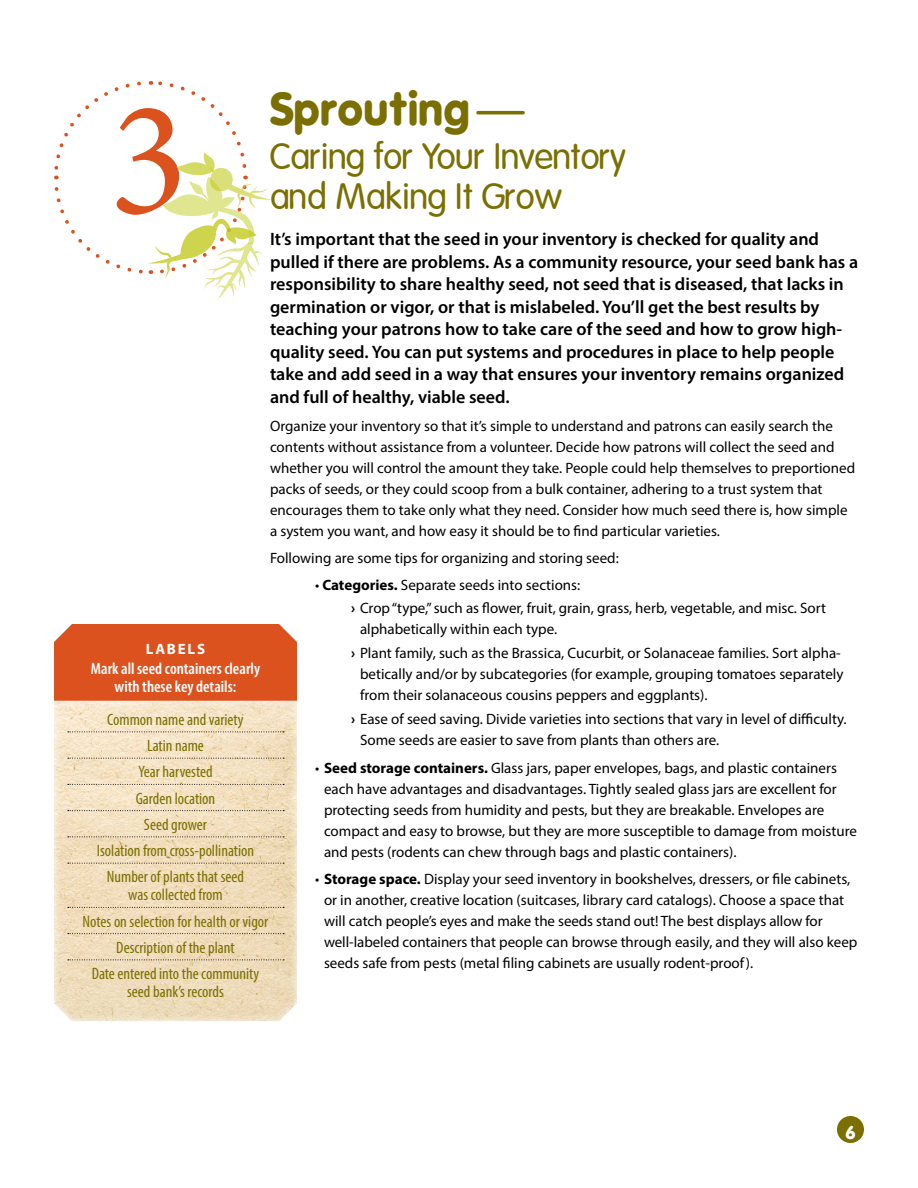
<style>
.page{position:relative;width:918px;height:1188px;background:#fff}
.page>*{position:absolute;margin:0;border:0;box-sizing:border-box;transform-origin:0 0}
.t1{font:165px "Minion Pro";color:#db521f}
.t2{font:700 45px "VAG Rounded Black S Si";letter-spacing:.01em;color:#7a6f00}
.t3{font:700 36px/40.5px "VAG Rounded Light S Si";color:#7a6f00}
.t4{font:600 18px/22.5px "Myriad Pro";color:#000}
.t5{font:700 18px "VAG Rounded Black S Si";color:#fff}
.t6{font:condensed 16.5px/26.2px "Myriad Pro";color:#7a6f00;text-align:center}
.t7{font:600 condensed 16.5px/18px "Myriad Pro";color:#fff;text-align:center}
.t8{font:15px/21px "Myriad Pro";color:#000}
.t9{font:700 15px "Myriad Pro";letter-spacing:.12em;color:#fff}
.s1{font-family:"VAG Rounded Light S Si"}
.s2{font-weight:700}
</style>
<div class="page">
<div style="left:837px;top:1116px;width:27px;height:27px;background:#7a6f00;border-radius:50%"></div>
<div style="left:54px;top:624px;width:243px;height:65px;background:#db521f"></div>
<svg style="left:54px;top:689px;width:243px;height:333px;background:#efd9b9"></svg>
<svg style="left:54px;top:81px;width:218px;height:218px"></svg>
<svg style="left:68px;top:732px;width:216px;height:1px"></svg>
<svg style="left:68px;top:758px;width:216px;height:1px"></svg>
<svg style="left:68px;top:784px;width:216px;height:1px"></svg>
<svg style="left:68px;top:810px;width:216px;height:1px"></svg>
<svg style="left:68px;top:837px;width:216px;height:1px"></svg>
<svg style="left:68px;top:863px;width:216px;height:1px"></svg>
<svg style="left:68px;top:907px;width:216px;height:1px"></svg>
<svg style="left:68px;top:933px;width:216px;height:1px"></svg>
<svg style="left:68px;top:960px;width:216px;height:1px"></svg>
<p class="t2" style="left:270px;top:81px;width:257px">Sprouting<span class="s1">—</span></p>
<p class="t3" style="left:270px;top:136px;width:357px">Caring for Your Inventory and Making It Grow</p>
<p class="t4" style="left:270px;top:228px;width:590px">It’s important that the seed in your inventory is checked for quality and pulled if there are problems. As a community resource, your seed bank has a responsibility to share healthy seed, not seed that is diseased, that lacks in germination or vigor, or that is mislabeled. You’ll get the best results by teaching your patrons how to take care of the seed and how to grow high&shy;quality seed. You can put systems and procedures in place to help people take and add seed in a way that ensures your inventory remains organized and full of healthy, viable seed.</p>
<p class="t8" style="left:270px;top:415px;width:587px">Organize your inventory so that it’s simple to understand and patrons can easily search the contents without assistance from a volunteer. Decide how patrons will collect the seed and whether you will control the amount they take. People could help themselves to preportioned packs of seeds, or they could scoop from a bulk container, adhering to a trust system that encourages them to take only what they need. Consider how much seed there is, how simple a system you want, and how easy it should be to find particular varieties.</p>
<p class="t8" style="left:270px;top:547px;width:350px">Following are some tips for organizing and storing seed:</p>
<p class="t8" style="left:351px;top:573px;width:477px;line-height:23.7px;text-indent:-36px">• <span class="s2">Categories.</span> Separate seeds into sections:<br><span class="s2">›</span> Crop “type,” such as flower, fruit, grain, grass, herb, vegetable, and misc. Sort</p>
<p class="t8" style="left:351px;top:617px;width:491px;line-height:23.7px;text-indent:9px">alphabetically within each type.<br><span class="s2">›</span> Plant family, such as the Brassica, Cucurbit, or Solanaceae families. Sort alpha-</p>
<p class="t8" style="left:360px;top:663px;width:485px">betically and/or by subcategories (for example, grouping tomatoes separately from their solanaceous cousins peppers and eggplants).</p>
<p class="t8" style="left:360px;top:708px;width:488px;text-indent:-9px"><span class="s2">›</span> Ease of seed saving. Divide varieties into sections that vary in level of difficulty.<br>Some seeds are easier to save from plants than others are.</p>
<p class="t8" style="left:324px;top:757px;width:535px;text-indent:-9px">• <span class="s2">Seed storage containers.</span> Glass jars, paper envelopes, bags, and plastic containers each have advantages and disadvantages. Tightly sealed glass jars are excellent for protecting seeds from humidity and pests, but they are breakable. Envelopes are compact and easy to browse, but they are more susceptible to damage from moisture and pests (rodents can chew through bags and plastic containers).</p>
<p class="t8" style="left:324px;top:868px;width:535px;text-indent:-9px">• <span class="s2">Storage space.</span> Display your seed inventory in bookshelves, dressers, or file cabinets, or in another, creative location (suitcases, library card catalogs). Choose a space that will catch people’s eyes and make the seeds stand out! The best displays allow for well-labeled containers that people can browse through easily, and they will also keep seeds safe from pests (metal filing cabinets are usually rodent-proof).</p>
<p class="t1" style="left:109px;top:50px;width:81px">3</p>
<p class="t9" style="left:146px;top:639px;width:61px">LABELS</p>
<p class="t7" style="left:91px;top:660px;width:171px">Mark all seed containers clearly with these key details:</p>
<p class="t6" style="left:97px;top:706px;width:159px">Common name and variety<br>Latin name<br>Year harvested<br>Garden location<br>Seed grower<br>Isolation from cross-pollination<br>Number of plants that seed</p>
<p class="t6" style="left:83px;top:882px;width:187px">was collected from<br>Notes on selection for health or vigor<br>Description of the plant<br>Date entered into the community</p>
<p class="t6" style="left:127px;top:978px;width:98px">seed bank’s records</p>
<p class="t5" style="left:845px;top:1122px;width:13px">6</p>
</div>
